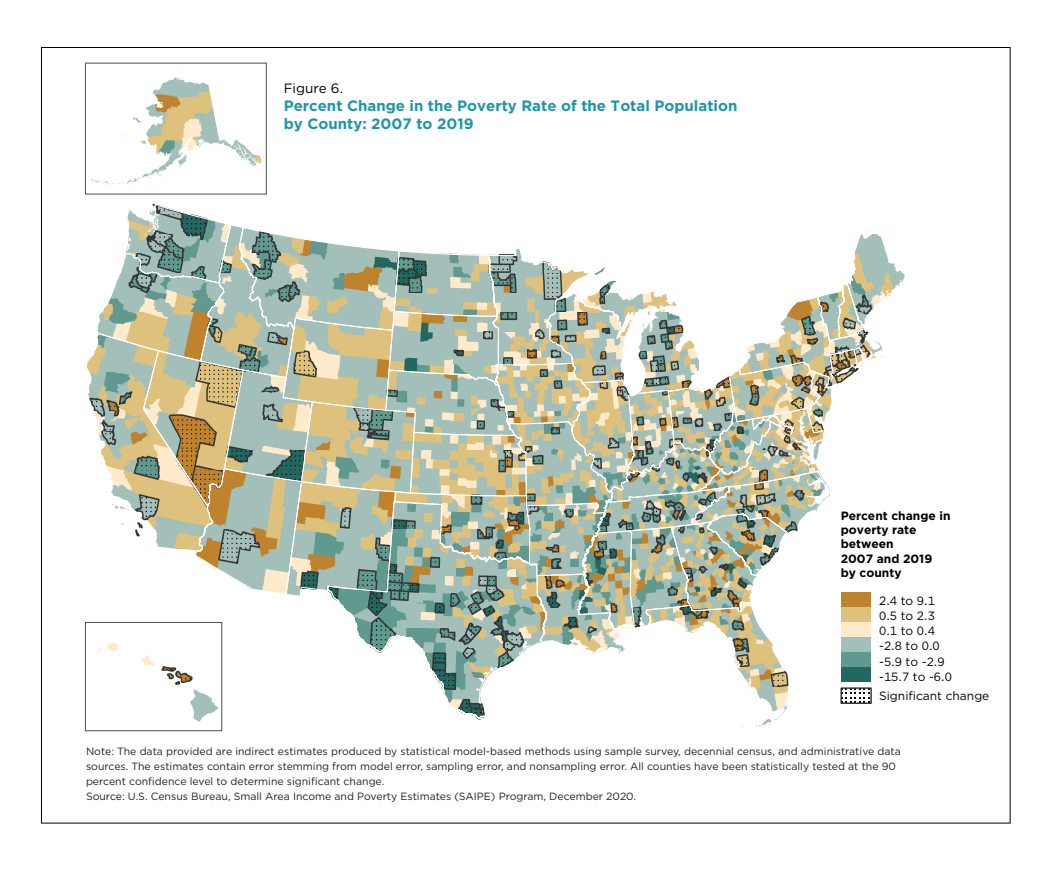
<style>
.page{position:relative;width:1057px;height:873px;background:#fff}
.page>*{position:absolute;margin:0;border:0;box-sizing:border-box;transform-origin:0 0}
.t1{font:700 15px/18px "Gotham";color:#1d97a8}
.t2{font:13.5px "Gotham";color:#000}
.t3{font:12px/15px "Gotham";color:#000}
.t4{font:700 12px/14.4px "Gotham";color:#000}
.t5{font:10.5px/15px "Gotham";color:#231f20}
</style>
<div class="page">
<svg style="left:85px;top:62px;width:182px;height:133px"></svg>
<svg style="left:85px;top:205px;width:820px;height:526px"></svg>
<div style="left:840px;top:687px;width:31px;height:16px;border:1px solid #343434"></div>
<p class="t2" style="left:284px;top:79px;width:61px">Figure 6.</p>
<p class="t1" style="left:284px;top:96px;width:455px">Percent Change in the Poverty Rate of the Total Population by County: 2007 to 2019</p>
<p class="t4" style="left:840px;top:508px;width:111px">Percent change in poverty rate between<br>2007 and 2019 by county</p>
<p class="t3" style="left:879px;top:592px;width:62px">2.4 to 9.1<br>0.5 to 2.3<br>0.1 to 0.4 -2.8 to 0.0</p>
<p class="t3" style="left:879px;top:654px;width:74px;line-height:14.4px">-5.9 to -2.9 -15.7 to -6.0</p>
<p class="t3" style="left:879px;top:688px;width:112px">Significant change</p>
<p class="t5" style="left:86px;top:743px;width:816px">Note: The data provided are indirect estimates produced by statistical model-based methods using sample survey, decennial census, and administrative data sources. The estimates contain error stemming from model error, sampling error, and nonsampling error. All counties have been statistically tested at the 90 percent confidence level to determine significant change.<br>Source: U.S. Census Bureau, Small Area Income and Poverty Estimates (SAIPE) Program, December 2020.</p>
</div>
